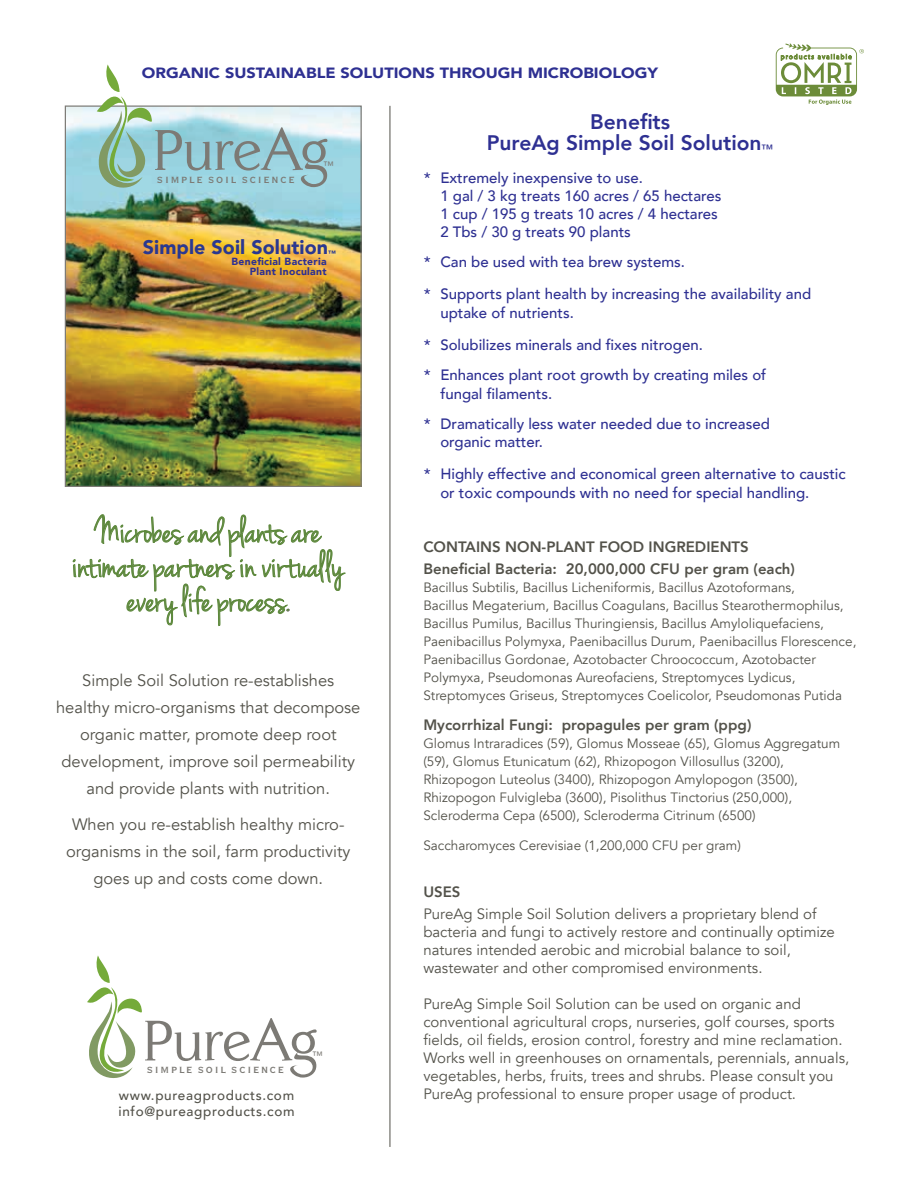
<style>
.page{position:relative;width:918px;height:1188px;background:#fff}
.page>*{position:absolute;margin:0;border:0;box-sizing:border-box;transform-origin:0 0}
.t1{font:57.75px "Centabel";color:#7c7a75}
.t2{font:57.6px "Centabel";color:#7c7a75}
.t3{font:39px/34.5px "Jenna Sue";color:#5d883c;text-align:center}
.t4{font:800 21px/21px "Avenir";color:#2e3092;text-align:center}
.t5{font:900 19.65px "Avenir";letter-spacing:.005em;color:#2a3890}
.t6{font:16.5px/27px "Avenir";color:#53524a;text-align:center}
.t7{font:15px/18px "Avenir";color:#53524a}
.t8{font:500 15px/18px "Avenir";color:#2e3092}
.t9{font:800 15px/22.5px "Avenir";color:#53524a}
.t10{font:900 14.85px "Avenir";color:#2e3092;scale:1.1 1}
.t11{font:14.1px "Copperplate Thirty BC";letter-spacing:.125em;color:#7c7a75}
.t12{font:13.5px/18px "Avenir";color:#53524a}
.t13{font:500 13.5px "Avenir";letter-spacing:.05em;color:#53524a}
.t14{font:10.65px "Avenir";color:#7c7a75}
.t15{font:900 10.35px/10.1px "Avenir";letter-spacing:.03em;color:#2e3092;text-align:right}
.t16{font:900 7.8px "Avenir";color:#2a3890}
</style>
<div class="page">
<img style="left:67px;top:107px;width:293px;height:378px">
<div style="left:65px;top:105px;width:297px;height:382px;border:1px solid #7c7a75"></div>
<svg style="left:261px;top:127px;width:66px;height:60px;background:#9dc4cc"></svg>
<svg style="left:88px;top:64px;width:64px;height:128px"></svg>
<svg style="left:250px;top:1018px;width:67px;height:60px"></svg>
<svg style="left:87px;top:955px;width:55px;height:123px"></svg>
<hr style="left:390px;top:106px;width:1px;height:1041px;background:#53524a">
<svg style="left:72px;top:514px;width:274px;height:112px"></svg>
<svg style="left:776px;top:43px;width:88px;height:62px"></svg>
<p class="t10" style="left:142px;top:60px;width:471px">ORGANIC SUSTAINABLE SOLUTIONS THROUGH MICROBIOLOGY</p>
<h3 class="t4" style="left:487px;top:112px;width:288px">Benefits<br>PureAg Simple Soil Solution<sub>™</sub></h3>
<p class="t8" style="left:440px;top:168px;width:283px;text-indent:-16px">* Extremely inexpensive to use.<br>1 gal / 3 kg treats 160 acres / 65 hectares 1 cup / 195 g treats 10 acres / 4 hectares 2 Tbs / 30 g treats 90 plants</p>
<p class="t8" style="left:424px;top:245px;width:389px;line-height:31.5px">* Can be used with tea brew systems.<br>* Supports plant health by increasing the availability and</p>
<p class="t8" style="left:424px;top:296px;width:281px;line-height:31.5px;text-indent:16px">uptake of nutrients.<br>* Solubilizes minerals and fixes nitrogen.</p>
<p class="t8" style="left:440px;top:364px;width:327px;line-height:19.5px;text-indent:-16px">* Enhances plant root growth by creating miles of fungal filaments.</p>
<p class="t8" style="left:440px;top:414px;width:331px;text-indent:-16px">* Dramatically less water needed due to increased organic matter.</p>
<p class="t8" style="left:440px;top:463px;width:407px;line-height:19.5px;text-indent:-16px">* Highly effective and economical green alternative to caustic or toxic compounds with no need for special handling.</p>
<h1 class="t1" style="left:152px;top:116px;width:111px">Pure</h1>
<p class="t11" style="left:157px;top:172px;width:139px">simple soil science</p>
<p class="t14" style="left:323px;top:157px;width:12px">™</p>
<h3 class="t5" style="left:143px;top:230px;width:187px">Simple Soil Solution</h3>
<p class="t16" style="left:328px;top:247px;width:9px">™</p>
<p class="t15" style="left:232px;top:256px;width:96px">Beneficial Bacteria<br>Plant Inoculant</p>
<h3 class="t3" style="left:72px;top:516px;width:273px">Microbes and plants are intimate partners in virtually every life process.</h3>
<p class="t6" style="left:56px;top:667px;width:306px">Simple Soil Solution re-establishes healthy micro-organisms that decompose organic matter, promote deep root development, improve soil permeability and provide plants with nutrition.</p>
<p class="t6" style="left:66px;top:811px;width:286px">When you re-establish healthy micro&shy;organisms in the soil, farm productivity goes up and costs come down.</p>
<h2 class="t2" style="left:142px;top:1007px;width:110px">Pure</h2>
<p class="t11" style="left:147px;top:1063px;width:139px">simple soil science</p>
<p class="t14" style="left:312px;top:1047px;width:12px">™</p>
<p class="t9" style="left:423px;top:536px;width:373px">CONTAINS NON-PLANT FOOD INGREDIENTS<br>Beneficial Bacteria: 20,000,000 CFU per gram (each)</p>
<p class="t12" style="left:423px;top:579px;width:435px">Bacillus Subtilis, Bacillus Licheniformis, Bacillus Azotoformans,<br>Bacillus Megaterium, Bacillus Coagulans, Bacillus Stearothermophilus, Bacillus Pumilus, Bacillus Thuringiensis, Bacillus Amyloliquefaciens, Paenibacillus Polymyxa, Paenibacillus Durum, Paenibacillus Florescence, Paenibacillus Gordonae, Azotobacter Chroococcum, Azotobacter Polymyxa, Pseudomonas Aureofaciens, Streptomyces Lydicus, Streptomyces Griseus, Streptomyces Coelicolor, Pseudomonas Putida</p>
<p class="t9" style="left:423px;top:714px;width:330px">Mycorrhizal Fungi: propagules per gram (ppg)</p>
<p class="t12" style="left:423px;top:735px;width:418px">Glomus Intraradices (59), Glomus Mosseae (65), Glomus Aggregatum (59), Glomus Etunicatum (62), Rhizopogon Villosullus (3200), Rhizopogon Luteolus (3400), Rhizopogon Amylopogon (3500), Rhizopogon Fulvigleba (3600), Pisolithus Tinctorius (250,000), Scleroderma Cepa (6500), Scleroderma Citrinum (6500)</p>
<p class="t12" style="left:423px;top:837px;width:319px">Saccharomyces Cerevisiae (1,200,000 CFU per gram)</p>
<p class="t9" style="left:423px;top:881px;width:39px">USES</p>
<p class="t7" style="left:423px;top:906px;width:413px">PureAg Simple Soil Solution delivers a proprietary blend of bacteria and fungi to actively restore and continually optimize natures intended aerobic and microbial balance to soil, wastewater and other compromised environments.</p>
<p class="t7" style="left:423px;top:996px;width:427px">PureAg Simple Soil Solution can be used on organic and conventional agricultural crops, nurseries, golf courses, sports fields, oil fields, erosion control, forestry and mine reclamation.<br>Works well in greenhouses on ornamentals, perennials, annuals, vegetables, herbs, fruits, trees and shrubs. Please consult you</p>
<p class="t13" style="left:119px;top:1084px;width:177px">www.pureagproducts.com</p>
<p class="t7" style="left:423px;top:1086px;width:374px">PureAg professional to ensure proper usage of product.</p>
<p class="t13" style="left:118px;top:1100px;width:178px">info@pureagproducts.com</p>
</div>
